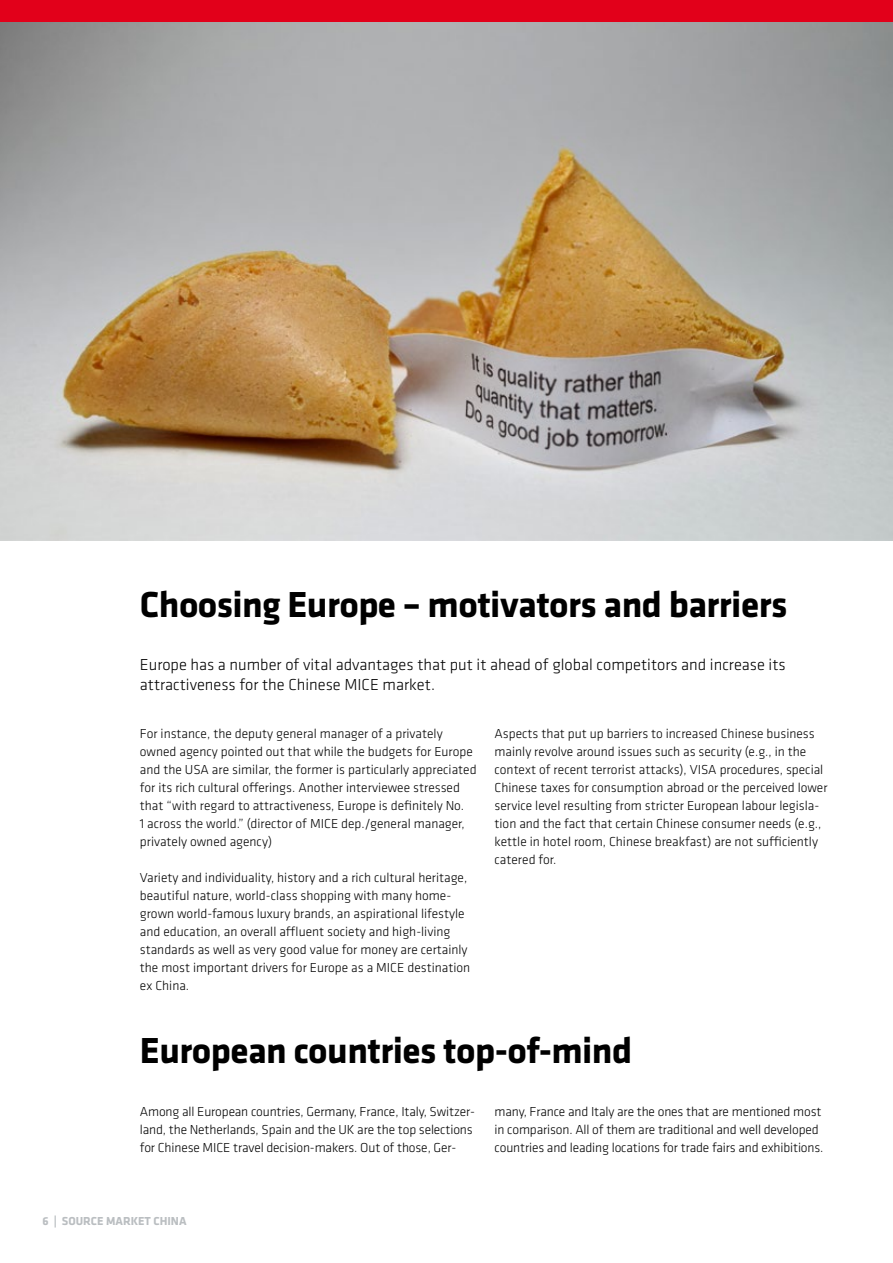
<style>
.page{position:relative;width:893px;height:1263px;background:#fff}
.page>*{position:absolute;margin:0;border:0;box-sizing:border-box;transform-origin:0 0}
.t1{font:700 37.5px "Klavika";letter-spacing:-.015em;color:#000}
.t2{font:300 16.5px/19.8px "Klavika";color:#000}
.t3{font:300 13.5px/18px "Klavika";color:#000}
.t4{font:700 12px "Klavika";color:#babec1}
</style>
<div class="page">
<img style="left:0;top:21px;width:893px;height:519px">
<div style="left:0;top:0;width:893px;height:21px;background:#e2001a"></div>
<h1 class="t1" style="left:140px;top:585px;width:649px">Choosing Europe – motivators and barriers</h1>
<p class="t2" style="left:140px;top:654px;width:647px">Europe has a number of vital advantages that put it ahead of global competitors and increase its attractiveness for the Chinese MICE market.</p>
<p class="t3" style="left:140px;top:724px;width:338px">For instance, the deputy general manager of a privately owned agency pointed out that while the budgets for Europe and the USA are similar, the former is particularly appreciated for its rich cultural offerings. Another interviewee stressed that “with regard to attractiveness, Europe is definitely No.<br>1 across the world.” (director of MICE dep./general manager, privately owned agency)</p>
<p class="t3" style="left:140px;top:868px;width:332px">Variety and individuality, history and a rich cultural heritage, beautiful nature, world-class shopping with many home&shy;grown world-famous luxury brands, an aspirational lifestyle and education, an overall affluent society and high-living standards as well as very good value for money are certainly the most important drivers for Europe as a MICE destination ex China.</p>
<p class="t3" style="left:495px;top:724px;width:335px">Aspects that put up barriers to increased Chinese business mainly revolve around issues such as security (e.g., in the context of recent terrorist attacks), VISA procedures, special Chinese taxes for consumption abroad or the perceived lower service level resulting from stricter European labour legisla&shy;tion and the fact that certain Chinese consumer needs (e.g., kettle in hotel room, Chinese breakfast) are not sufficiently catered for.</p>
<h1 class="t1" style="left:140px;top:1030px;width:494px">European countries top-of-mind</h1>
<p class="t3" style="left:140px;top:1102px;width:336px">Among all European countries, Germany, France, Italy, Switzer&shy;land, the Netherlands, Spain and the UK are the top selections for Chinese MICE travel decision-makers. Out of those, Ger-</p>
<p class="t3" style="left:495px;top:1102px;width:330px">many, France and Italy are the ones that are mentioned most in comparison. All of them are traditional and well developed countries and leading locations for trade fairs and exhibitions.</p>
<p class="t4" style="left:43px;top:1215px;width:146px">6 | SOURCE MARKET CHINA</p>
</div>
